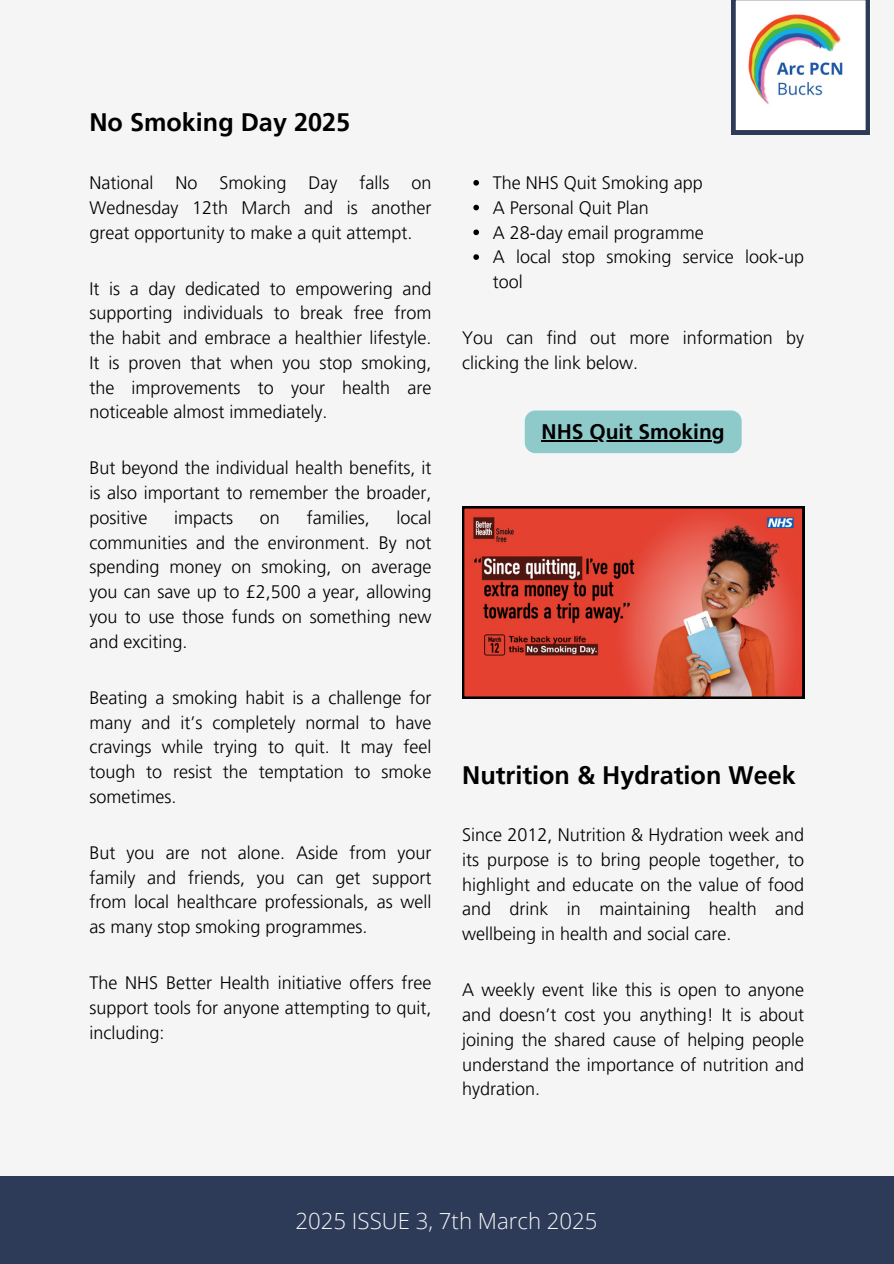
<style>
.page{position:relative;width:894px;height:1264px;background:#fff}
.page>*{position:absolute;margin:0;border:0;box-sizing:border-box;transform-origin:0 0}
.t1{font:700 25.2px "Frutiger LT Pro";color:#000}
.t2{font:300 22.2px "Open Sans";color:#f5f5f5}
.t3{font:700 21px "Frutiger LT Pro";color:#000}
.t4{font:300 18px/24.8px "Frutiger LT Pro";color:#000;text-align:justify}
</style>
<div class="page">
<div style="left:0;top:0;width:893px;height:1263px;background:#f5f5f5"></div>
<div style="left:0;top:1176px;width:893px;height:87px;background:#2e3b58"></div>
<svg style="left:731px;top:0;width:138px;height:134px"></svg>
<svg style="left:462px;top:506px;width:342px;height:192px;background:#b94133"></svg>
<svg style="left:473px;top:180px;width:6px;height:6px"></svg>
<svg style="left:473px;top:205px;width:6px;height:5px"></svg>
<svg style="left:473px;top:229px;width:6px;height:6px"></svg>
<svg style="left:473px;top:254px;width:6px;height:6px"></svg>
<svg style="left:521px;top:410px;width:220px;height:289px"></svg>
<hr style="left:541px;top:440px;width:183px;height:1px;background:#000">
<p class="t1" style="left:89px;top:107px;width:262px">No Smoking Day 2025</p>
<p class="t4" style="left:89px;top:170px;width:343px">National No Smoking Day falls on Wednesday 12th March and is another great opportunity to make a quit attempt.</p>
<p class="t4" style="left:89px;top:276px;width:343px">It is a day dedicated to empowering and supporting individuals to break free from the habit and embrace a healthier lifestyle.<br>It is proven that when you stop smoking, the improvements to your health are noticeable almost immediately.</p>
<p class="t4" style="left:89px;top:455px;width:343px">But beyond the individual health benefits, it is also important to remember the broader, positive</p>
<p class="t4" style="left:174px;top:505px;width:60px">impacts</p>
<p class="t4" style="left:260px;top:505px;width:22px">on</p>
<p class="t4" style="left:306px;top:505px;width:64px">families,</p>
<p class="t4" style="left:89px;top:505px;width:343px;text-indent:307px">local communities and the environment. By not spending money on smoking, on average you can save up to £2,500 a year, allowing you to use those funds on something new and exciting.</p>
<p class="t4" style="left:89px;top:685px;width:343px">Beating a smoking habit is a challenge for many and it’s completely normal to have cravings while trying to quit. It may feel tough to resist the temptation to smoke sometimes.</p>
<p class="t4" style="left:89px;top:840px;width:343px">But you are not alone. Aside from your family and friends, you can get support from local healthcare professionals, as well as many stop smoking programmes.</p>
<p class="t4" style="left:89px;top:970px;width:343px">The NHS Better Health initiative offers free support tools for anyone attempting to quit, including:</p>
<p class="t4" style="left:492px;top:170px;width:212px">The NHS Quit Smoking app</p>
<p class="t4" style="left:492px;top:195px;width:158px">A Personal Quit Plan</p>
<p class="t4" style="left:492px;top:220px;width:213px">A 28-day email programme</p>
<p class="t4" style="left:492px;top:244px;width:313px">A local stop smoking service look-up tool</p>
<h2 class="t4" style="left:462px;top:325px;width:343px">You can find out more information by clicking the link below.</h2>
<p class="t3" style="left:541px;top:419px;width:185px">NHS Quit Smoking</p>
<p class="t1" style="left:462px;top:759px;width:335px">Nutrition &amp; Hydration Week</p>
<h1 class="t4" style="left:462px;top:822px;width:343px">Since 2012, Nutrition &amp; Hydration week and its purpose is to bring people together, to highlight and educate on the value of food and drink in maintaining health and wellbeing in health and social care.</h1>
<p class="t4" style="left:462px;top:977px;width:343px">A weekly event like this is open to anyone and doesn’t cost you anything! It is about joining the shared cause of helping people understand the importance of nutrition and hydration.</p>
<p class="t2" style="left:295px;top:1205px;width:303px">2025 ISSUE 3, 7th March 2025</p>
</div>
